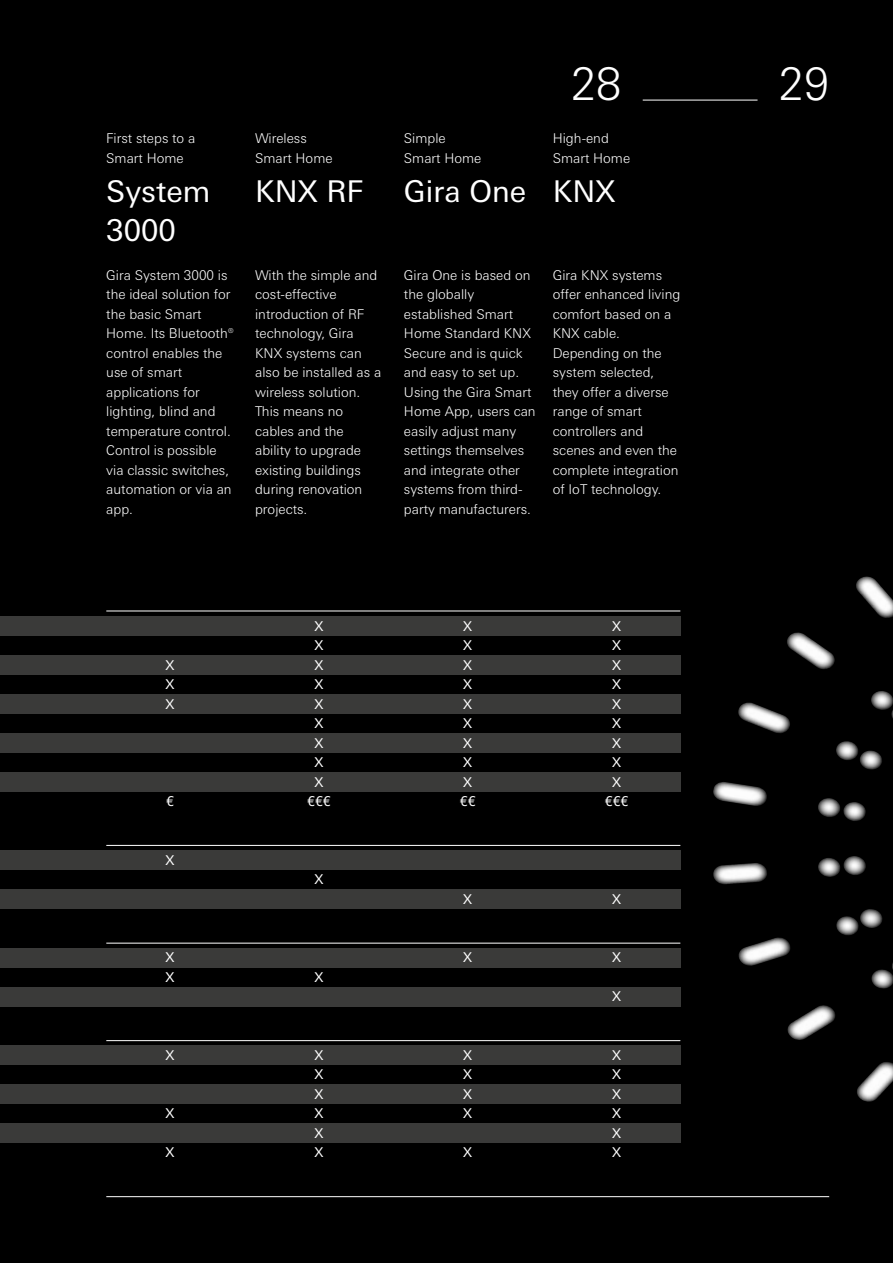
<style>
.page{position:relative;width:893px;height:1263px;background:#000}
.page>*{position:absolute;margin:0;border:0;box-sizing:border-box;transform-origin:0 0}
.t1{font:300 45px "Univers Next W1 G";color:#fff}
.t2{font:30px/39px "Univers Next W1 G";color:#fff}
.t3{font:300 13.5px/19.5px "Univers Next W1 G";color:#fff}
.t4{font:13.5px/19.5px "Univers Next W1 G";color:#fff;text-align:justify}
</style>
<div class="page">
<hr style="left:643px;top:100px;width:114px;height:1px;background:#fff">
<svg style="left:856px;top:576px;width:37px;height:42px"></svg>
<svg style="left:787px;top:632px;width:48px;height:37px"></svg>
<svg style="left:738px;top:702px;width:52px;height:31px"></svg>
<svg style="left:713px;top:782px;width:54px;height:24px"></svg>
<svg style="left:713px;top:863px;width:54px;height:21px"></svg>
<svg style="left:738px;top:937px;width:53px;height:29px"></svg>
<svg style="left:787px;top:1005px;width:48px;height:35px"></svg>
<svg style="left:857px;top:1062px;width:36px;height:40px"></svg>
<svg style="left:871px;top:691px;width:22px;height:27px"></svg>
<svg style="left:836px;top:741px;width:46px;height:29px"></svg>
<svg style="left:818px;top:798px;width:48px;height:23px"></svg>
<svg style="left:818px;top:856px;width:48px;height:21px"></svg>
<svg style="left:836px;top:909px;width:47px;height:26px"></svg>
<svg style="left:871px;top:963px;width:22px;height:26px"></svg>
<div style="left:0;top:617px;width:680px;height:19px;background:#3a3a39"></div>
<div style="left:0;top:695px;width:680px;height:19px;background:#3a3a39"></div>
<div style="left:0;top:773px;width:680px;height:19px;background:#3a3a39"></div>
<div style="left:0;top:656px;width:680px;height:19px;background:#3a3a39"></div>
<div style="left:0;top:734px;width:680px;height:19px;background:#3a3a39"></div>
<div style="left:0;top:851px;width:680px;height:19px;background:#3a3a39"></div>
<div style="left:0;top:890px;width:680px;height:19px;background:#3a3a39"></div>
<div style="left:0;top:948px;width:680px;height:20px;background:#3a3a39"></div>
<div style="left:0;top:987px;width:680px;height:20px;background:#3a3a39"></div>
<div style="left:0;top:1046px;width:680px;height:19px;background:#3a3a39"></div>
<div style="left:0;top:1085px;width:680px;height:19px;background:#3a3a39"></div>
<div style="left:0;top:1124px;width:680px;height:19px;background:#3a3a39"></div>
<hr style="left:106px;top:611px;width:574px;height:1px;background:#fff">
<hr style="left:106px;top:845px;width:574px;height:1px;background:#fff">
<hr style="left:106px;top:943px;width:574px;height:1px;background:#fff">
<hr style="left:106px;top:1040px;width:574px;height:1px;background:#fff">
<hr style="left:106px;top:1196px;width:723px;height:1px;background:#fff">
<p class="t3" style="left:106px;top:128px;width:91px">First steps to a<br>Smart Home</p>
<h2 class="t2" style="left:106px;top:172px;width:106px">System<br>3000</h2>
<p class="t3" style="left:255px;top:129px;width:79px">Wireless<br>Smart Home</p>
<h2 class="t2" style="left:255px;top:172px;width:110px">KNX RF</h2>
<p class="t3" style="left:404px;top:129px;width:79px">Simple<br>Smart Home</p>
<h2 class="t2" style="left:404px;top:172px;width:124px">Gira One</h2>
<p class="t3" style="left:106px;top:265px;width:129px">Gira System 3000 is the ideal solution for the basic Smart<br>Home. Its Bluetooth® control enables the use of smart applications for lighting, blind and temperature control.<br>Control is possible via classic switches, automation or via an app.</p>
<p class="t3" style="left:255px;top:265px;width:128px">With the simple and cost-effective introduction of RF technology, Gira<br>KNX systems can also be installed as a wireless solution.<br>This means no cables and the ability to upgrade existing buildings during renovation projects.</p>
<p class="t3" style="left:404px;top:265px;width:133px">Gira One is based on the globally established Smart<br>Home Standard KNX<br>Secure and is quick and easy to set up.<br>Using the Gira Smart<br>Home App, users can easily adjust many settings themselves and integrate other systems from third&shy;party manufacturers.</p>
<h1 class="t1" style="left:571px;top:58px;width:52px">28</h1>
<h1 class="t1" style="left:779px;top:58px;width:52px">29</h1>
<p class="t3" style="left:553px;top:129px;width:79px">High-end<br>Smart Home</p>
<h2 class="t2" style="left:553px;top:172px;width:64px">KNX</h2>
<p class="t3" style="left:553px;top:265px;width:129px">Gira KNX systems offer enhanced living comfort based on a<br>KNX cable.<br>Depending on the system selected, they offer a diverse range of smart controllers and scenes and even the complete integration of IoT technology.</p>
<p class="t4" style="left:166px;top:655px;width:11px">X X X</p>
<p class="t4" style="left:166px;top:792px;width:9px">€</p>
<p class="t4" style="left:166px;top:850px;width:11px">X</p>
<p class="t4" style="left:166px;top:948px;width:11px">X<br>X</p>
<p class="t4" style="left:166px;top:1045px;width:11px">X</p>
<p class="t4" style="left:166px;top:1104px;width:11px">X</p>
<p class="t4" style="left:166px;top:1143px;width:11px">X</p>
<p class="t4" style="left:307px;top:616px;width:25px;text-align:center">X<br>X<br>X<br>X<br>X<br>X<br>X<br>X<br>X €€€</p>
<p class="t4" style="left:314px;top:870px;width:11px">X</p>
<p class="t4" style="left:314px;top:967px;width:11px">X</p>
<p class="t4" style="left:314px;top:1045px;width:11px">X X X X X X</p>
<p class="t4" style="left:460px;top:616px;width:17px;text-align:left">X<br>X<br>X<br>X<br>X<br>X<br>X<br>X<br>X €€</p>
<p class="t4" style="left:463px;top:889px;width:11px">X</p>
<p class="t4" style="left:463px;top:948px;width:11px">X</p>
<p class="t4" style="left:463px;top:1045px;width:11px">X X X X</p>
<p class="t4" style="left:463px;top:1143px;width:11px">X</p>
<p class="t4" style="left:605px;top:616px;width:25px;text-align:center">X<br>X<br>X<br>X<br>X<br>X<br>X<br>X<br>X €€€</p>
<p class="t4" style="left:612px;top:889px;width:11px">X</p>
<p class="t4" style="left:612px;top:947px;width:11px">X</p>
<p class="t4" style="left:612px;top:986px;width:11px">X</p>
<p class="t4" style="left:612px;top:1045px;width:11px">X X X X X X</p>
</div>
